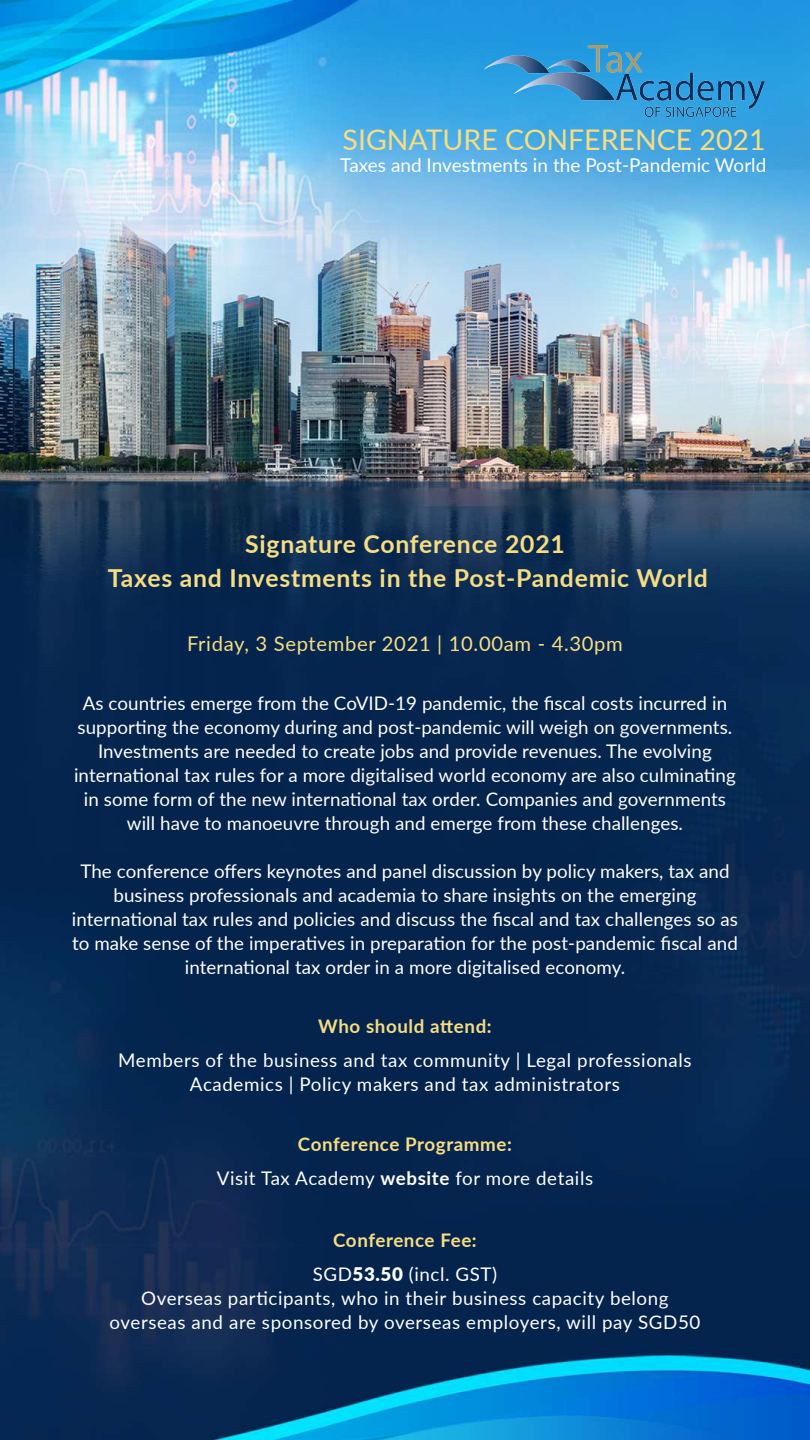
<style>
.page{position:relative;width:810px;height:1440px;background:#fff}
.page>*{position:absolute;margin:0;border:0;box-sizing:border-box;transform-origin:0 0}
.t1{font:28.5px "Lato";color:#f7dd82}
.t2{font:700 24.75px/33.8px "Lato";letter-spacing:.03em;color:#f7dd82;text-align:center}
.t3{font:20.25px "Lato";letter-spacing:.03em;color:#f7dd82}
.t4{font:18.98px "Lato";color:#fff}
.t5{font:18.75px/24px "Lato";letter-spacing:.005em;color:#fff;text-align:center}
.t6{font:18.75px/24px "Lato";letter-spacing:.03em;color:#fff;text-align:center}
.t7{font:700 18.75px/33.8px "Lato";letter-spacing:.03em;color:#f7dd82;text-align:center}
.s1{font-weight:700;color:#f7dd82}
.s2{font-weight:700}
.s3{font-weight:400;color:#fff}
.s4{font-weight:900;color:#fff}
</style>
<div class="page">
<img style="left:0;top:0;width:810px;height:1440px">
<img style="left:484px;top:46px;width:280px;height:70px">
<h1 class="t1" style="left:343px;top:119px;width:424px">SIGNATURE CONFERENCE 2021</h1>
<p class="t4" style="left:340px;top:152px;width:428px">Taxes and Investments in the Post-Pandemic World</p>
<h2 class="t2" style="left:108px;top:526px;width:601px">Signature Conference 2021<br>Taxes and Investments in the Post-Pandemic World</h2>
<p class="t3" style="left:187px;top:629px;width:437px">Friday, 3 September 2021 | 10.00am - 4.30pm</p>
<p class="t5" style="left:74px;top:690px;width:663px">As countries emerge from the CoVID-19 pandemic, the fiscal costs incurred in supporting the economy during and post-pandemic will weigh on governments.<br>Investments are needed to create jobs and provide revenues. The evolving international tax rules for a more digitalised world economy are also culminating in some form of the new international tax order. Companies and governments will have to manoeuvre through and emerge from these challenges.</p>
<p class="t5" style="left:72px;top:858px;width:668px">The conference offers keynotes and panel discussion by policy makers, tax and business professionals and academia to share insights on the emerging international tax rules and policies and discuss the fiscal and tax challenges so as to make sense of the imperatives in preparation for the post-pandemic fiscal and international tax order in a more digitalised economy.</p>
<p class="t7" style="left:318px;top:1008px;width:175px">Who should attend:</p>
<p class="t6" style="left:118px;top:1047px;width:575px">Members of the business and tax community | Legal professionals<br>Academics | Policy makers and tax administrators</p>
<p class="t6" style="left:217px;top:1127px;width:378px;line-height:33.8px"><span class="s1">Conference Programme:<br></span>Visit Tax Academy <span class="s2">website</span> for more details</p>
<p class="t7" style="left:313px;top:1223px;width:186px">Conference Fee:<br><span class="s3">SGD</span><span class="s4">53.50</span> <span class="s3">(incl. GST)</span></p>
<p class="t6" style="left:110px;top:1286px;width:592px">Overseas participants, who in their business capacity belong overseas and are sponsored by overseas employers, will pay SGD50</p>
</div>
